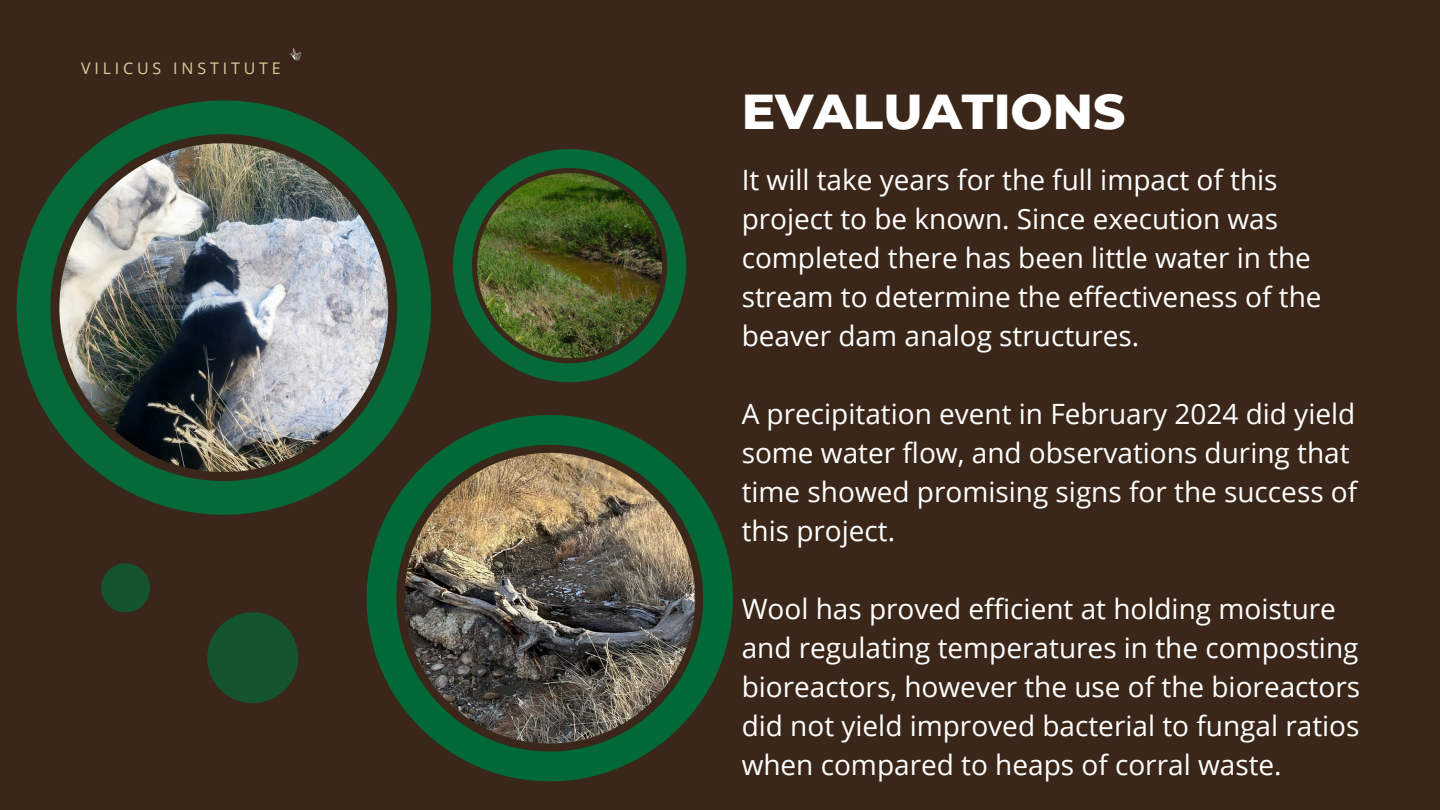
<style>
.page{position:relative;width:1440px;height:810px;background:#3a2719}
.page>*{position:absolute;margin:0;border:0;box-sizing:border-box;transform-origin:0 0}
.t1{font:800 50px "Montserrat";color:#fff}
.t2{font:28px/39px "Open Sans";color:#fff}
.t3{font:16px "Open Sans";letter-spacing:.24em;color:#d5cf9f}
</style>
<div class="page">
<img style="left:17px;top:100px;width:414px;height:415px">
<img style="left:367px;top:415px;width:366px;height:366px">
<div style="left:101px;top:563px;width:49px;height:49px;background:#15552e;border-radius:50%"></div>
<div style="left:207px;top:612px;width:91px;height:91px;background:#15552e;border-radius:50%"></div>
<img style="left:453px;top:149px;width:233px;height:233px">
<svg style="left:290px;top:48px;width:12px;height:13px"></svg>
<p class="t3" style="left:81px;top:57px;width:201px">VILICUS INSTITUTE</p>
<p class="t1" style="left:742px;top:80px;width:385px">EVALUATIONS</p>
<h1 class="t2" style="left:742px;top:160px;width:581px">It will take years for the full impact of this project to be known. Since execution was completed there has been little water in the stream to determine the effectiveness of the beaver dam analog structures.</h1>
<h2 class="t2" style="left:742px;top:394px;width:617px">A precipitation event in February 2024 did yield some water flow, and observations during that time showed promising signs for the success of this project.</h2>
<h2 class="t2" style="left:742px;top:589px;width:620px">Wool has proved efficient at holding moisture and regulating temperatures in the composting bioreactors, however the use of the bioreactors did not yield improved bacterial to fungal ratios when compared to heaps of corral waste.</h2>
</div>
